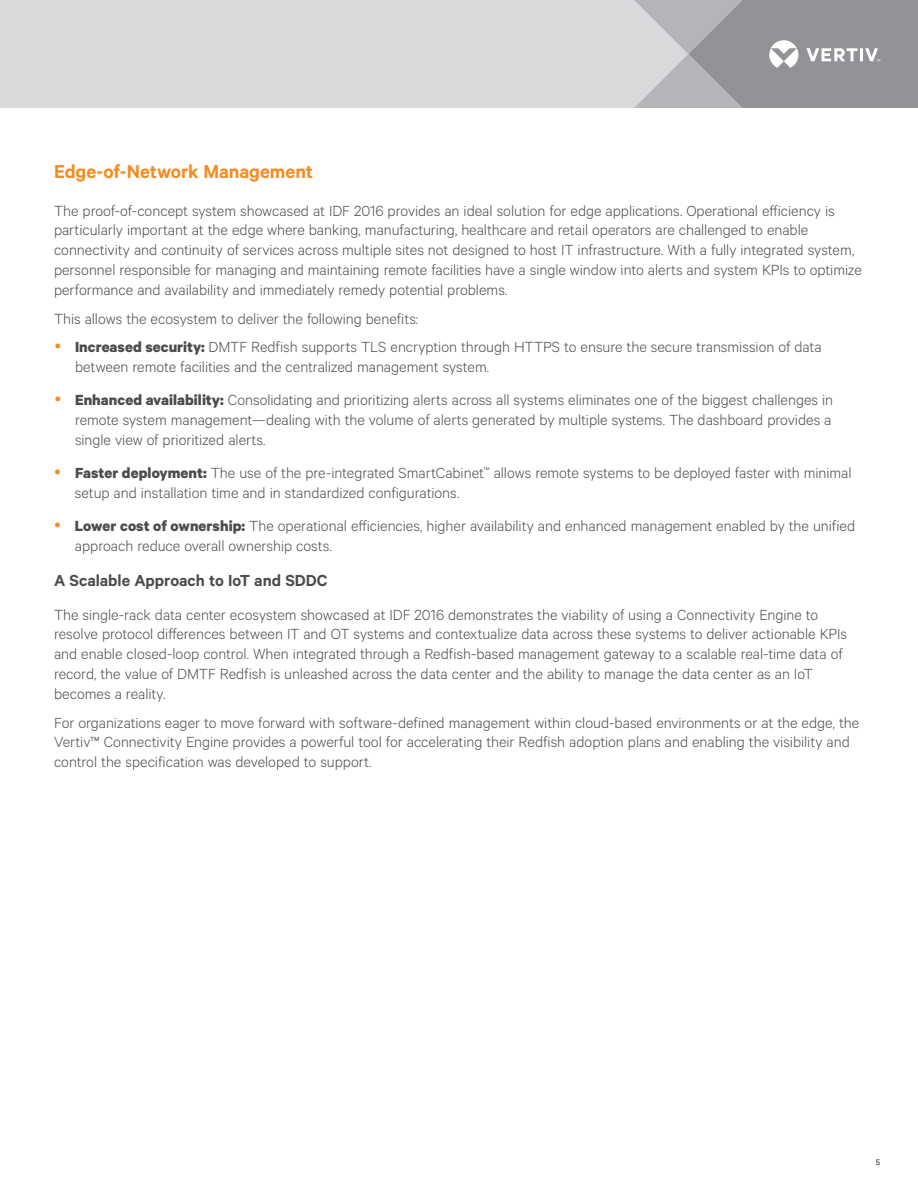
<style>
.page{position:relative;width:918px;height:1188px;background:#fff}
.page>*{position:absolute;margin:0;border:0;box-sizing:border-box;transform-origin:0 0}
.t1{font:600 21px "Calibre";color:#f68b1f}
.t2{font:600 18px "Calibre";color:#4b4c4d}
.t3{font:300 16.5px/19.8px "Calibre";color:#4b4c4d}
.t4{font:9px "Calibre";color:#231f20}
.s1{font-weight:700}
</style>
<div class="page">
<div style="left:0;top:0;width:634px;height:108px;background:#d8d9db"></div>
<svg style="left:634px;top:0;width:284px;height:108px;background:#a1a3a6"></svg>
<p class="t1" style="left:54px;top:159px;width:261px">Edge-of-Network Management</p>
<p class="t3" style="left:54px;top:200px;width:809px">The proof-of-concept system showcased at IDF 2016 provides an ideal solution for edge applications. Operational efficiency is particularly important at the edge where banking, manufacturing, healthcare and retail operators are challenged to enable connectivity and continuity of services across multiple sites not designed to host IT infrastructure. With a fully integrated system, personnel responsible for managing and maintaining remote facilities have a single window into alerts and system KPIs to optimize performance and availability and immediately remedy potential problems.</p>
<p class="t3" style="left:75px;top:303px;width:748px;line-height:28.8px;text-indent:-21px">This allows the ecosystem to deliver the following benefits:<br><span class="s1">Increased security:</span> DMTF Redfish supports TLS encryption through HTTPS to ensure the secure transmission of data</p>
<p class="t3" style="left:75px;top:350px;width:760px;line-height:33.3px">between remote facilities and the centralized management system.<br><span class="s1">Enhanced availability:</span> Consolidating and prioritizing alerts across all systems eliminates one of the biggest challenges in</p>
<p class="t3" style="left:75px;top:409px;width:758px">remote system management—dealing with the volume of alerts generated by multiple systems. The dashboard provides a single view of prioritized alerts.</p>
<p class="t3" style="left:75px;top:463px;width:778px"><span class="s1">Faster deployment:</span> The use of the pre-integrated SmartCabinet<sup>™</sup> allows remote systems to be deployed faster with minimal setup and installation time and in standardized configurations.</p>
<p class="t3" style="left:75px;top:516px;width:782px"><span class="s1">Lower cost of ownership:</span> The operational efficiencies, higher availability and enhanced management enabled by the unified approach reduce overall ownership costs.</p>
<p class="t2" style="left:54px;top:570px;width:275px">A Scalable Approach to IoT and SDDC</p>
<p class="t3" style="left:54px;top:604px;width:795px">The single-rack data center ecosystem showcased at IDF 2016 demonstrates the viability of using a Connectivity Engine to resolve protocol differences between IT and OT systems and contextualize data across these systems to deliver actionable KPIs and enable closed-loop control. When integrated through a Redfish-based management gateway to a scalable real-time data of record, the value of DMTF Redfish is unleashed across the data center and the ability to manage the data center as an IoT becomes a reality.</p>
<p class="t3" style="left:54px;top:712px;width:807px">For organizations eager to move forward with software-defined management within cloud-based environments or at the edge, the<br>Vertiv™ Connectivity Engine provides a powerful tool for accelerating their Redfish adoption plans and enabling the visibility and control the specification was developed to support.</p>
<p class="t4" style="left:876px;top:1157px;width:6px">5</p>
</div>
